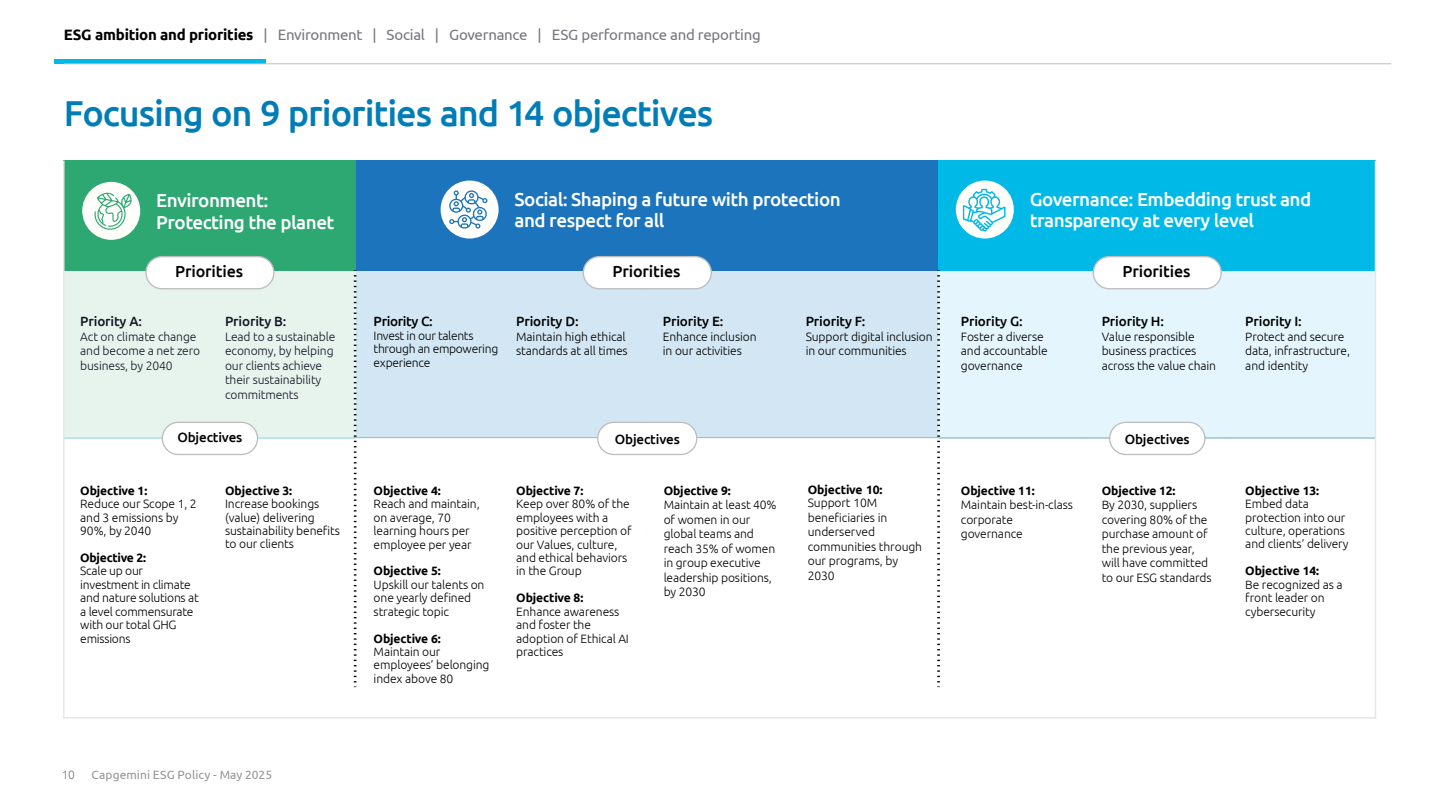
<style>
.page{position:relative;width:1440px;height:810px;background:#fff}
.page>*{position:absolute;margin:0;border:0;box-sizing:border-box;transform-origin:0 0}
.t1{font:500 36px "Ubuntu";letter-spacing:-.03em;color:#007db7}
.t2{font:500 18.75px/21.5px "Ubuntu";letter-spacing:-.025em;color:#fff}
.t3{font:500 16.05px "Ubuntu";letter-spacing:-.01em;color:#000}
.t4{font:15px "Ubuntu";letter-spacing:-.015em;color:#79757f}
.t5{font:500 13.5px "Ubuntu";letter-spacing:-.01em;color:#000}
.t6{font:500 13.5px "Ubuntu";letter-spacing:-.01em;color:#151625}
.t7{font:300 12.15px/13.5px "Ubuntu";letter-spacing:-.01em;color:#000}
.t8{font:700 12.15px "Ubuntu";letter-spacing:-.01em;color:#000}
.t9{font:300 12.15px/14.5px "Ubuntu";letter-spacing:-.01em;color:#151625}
.t10{font:12px "Ubuntu";letter-spacing:.005em;color:#939598}
.t11{font:300 12px "Ubuntu";color:#77787b}
.s1{font-weight:700;color:#000}
</style>
<div class="page">
<hr style="left:55px;top:60px;width:211px;height:4px;background:#00b9e7">
<hr style="left:64px;top:63px;width:1327px;height:1px;background:#bcbec0">
<div style="left:64px;top:269px;width:292px;height:169px;background:#e6f4ed"></div>
<div style="left:356px;top:270px;width:583px;height:168px;background:#d2e7f3"></div>
<div style="left:939px;top:271px;width:437px;height:167px;background:#e4f5fd"></div>
<div style="left:64px;top:160px;width:292px;height:111px;background:#2ea873"></div>
<div style="left:82px;top:182px;width:58px;height:58px;background:#fffefa;border-radius:50%"></div>
<div style="left:356px;top:160px;width:583px;height:111px;background:#1c75bc"></div>
<div style="left:939px;top:160px;width:437px;height:111px;background:#00b9e7"></div>
<div style="left:441px;top:181px;width:58px;height:58px;background:#fffefa;border-radius:50%"></div>
<div style="left:956px;top:181px;width:58px;height:58px;background:#fffefa;border-radius:50%"></div>
<svg style="left:94px;top:192px;width:38px;height:42px"></svg>
<svg style="left:449px;top:190px;width:39px;height:39px"></svg>
<svg style="left:963px;top:189px;width:42px;height:43px"></svg>
<hr style="left:64px;top:438px;width:292px;height:1px;background:#93d8ec">
<hr style="left:354px;top:437px;width:585px;height:1px;background:#8dbad8">
<hr style="left:939px;top:438px;width:437px;height:1px;background:#84aaaf">
<div style="left:598px;top:422px;width:99px;height:32px;background:#fff;border-radius:16px"></div>
<div style="left:597px;top:422px;width:100px;height:33px;border:1px solid #bcbec0;border-radius:16px"></div>
<div style="left:1110px;top:422px;width:95px;height:32px;background:#fff;border-radius:16px"></div>
<div style="left:1109px;top:422px;width:97px;height:33px;border:1px solid #bcbec0;border-radius:16px"></div>
<div style="left:583px;top:257px;width:128px;height:32px;background:#fff;border-radius:16px"></div>
<div style="left:583px;top:256px;width:129px;height:33px;border:1px solid #bcbec0;border-radius:16px"></div>
<div style="left:1093px;top:257px;width:128px;height:32px;background:#fff;border-radius:16px"></div>
<div style="left:1093px;top:256px;width:129px;height:33px;border:1px solid #bcbec0;border-radius:16px"></div>
<div style="left:162px;top:422px;width:96px;height:32px;background:#fff;border-radius:16px"></div>
<div style="left:162px;top:422px;width:96px;height:33px;border:1px solid #bcbec0;border-radius:16px"></div>
<div style="left:146px;top:257px;width:128px;height:32px;background:#fff;border-radius:16px"></div>
<div style="left:145px;top:256px;width:130px;height:33px;border:1px solid #bcbec0;border-radius:16px"></div>
<svg style="left:354px;top:270px;width:2px;height:417px"></svg>
<svg style="left:937px;top:270px;width:3px;height:417px"></svg>
<hr style="left:63px;top:161px;width:2px;height:558px;background:#e6e7e8">
<hr style="left:64px;top:717px;width:1311px;height:2px;background:#e6e7e8">
<hr style="left:1375px;top:161px;width:1px;height:558px;background:#e6e7e8">
<p class="t4" style="left:64px;top:26px;width:698px"><span class="s1">ESG ambition and priorities</span> | Environment | Social | Governance | ESG performance and reporting</p>
<h1 class="t1" style="left:64px;top:91px;width:651px">Focusing on 9 priorities and 14 objectives</h1>
<h2 class="t2" style="left:156px;top:189px;width:180px">Environment:<br>Protecting the planet</h2>
<h2 class="t2" style="left:515px;top:188px;width:328px">Social: Shaping a future with protection and respect for all</h2>
<h2 class="t2" style="left:1030px;top:188px;width:283px">Governance: Embedding trust and transparency at every level</h2>
<h3 class="t3" style="left:175px;top:262px;width:69px">Priorities</h3>
<p class="t6" style="left:80px;top:313px;width:63px">Priority A:</p>
<p class="t9" style="left:80px;top:329px;width:121px">Act on climate change and become a net zero business, by 2040</p>
<p class="t6" style="left:225px;top:313px;width:63px">Priority B:</p>
<p class="t9" style="left:225px;top:329px;width:112px">Lead to a sustainable economy, by helping our clients achieve their sustainability commitments</p>
<p class="t5" style="left:177px;top:429px;width:67px">Objectives</p>
<p class="t8" style="left:80px;top:483px;width:69px">Objective 1:</p>
<p class="t7" style="left:80px;top:497px;width:118px">Reduce our Scope 1, 2 and 3 emissions by<br>90%, by 2040</p>
<p class="t8" style="left:80px;top:550px;width:67px">Objective 2:</p>
<p class="t7" style="left:80px;top:564px;width:120px">Scale up our investment in climate and nature solutions at a level commensurate with our total GHG emissions</p>
<p class="t8" style="left:225px;top:483px;width:69px">Objective 3:</p>
<p class="t7" style="left:225px;top:497px;width:116px">Increase bookings (value) delivering sustainability benefits to our clients</p>
<p class="t11" style="left:62px;top:767px;width:15px">10</p>
<p class="t10" style="left:92px;top:767px;width:182px">Capgemini ESG Policy - May 2025</p>
<p class="t5" style="left:374px;top:313px;width:61px">Priority C:</p>
<p class="t7" style="left:374px;top:328px;width:126px">Invest in our talents through an empowering experience</p>
<h3 class="t3" style="left:613px;top:262px;width:69px">Priorities</h3>
<h3 class="t3" style="left:1123px;top:262px;width:69px">Priorities</h3>
<p class="t5" style="left:516px;top:313px;width:64px">Priority D:</p>
<p class="t7" style="left:516px;top:329px;width:113px;line-height:14.5px">Maintain high ethical standards at all times</p>
<p class="t5" style="left:663px;top:313px;width:62px">Priority E:</p>
<p class="t7" style="left:663px;top:329px;width:95px;line-height:14.5px">Enhance inclusion in our activities</p>
<p class="t5" style="left:806px;top:313px;width:61px">Priority F:</p>
<p class="t7" style="left:806px;top:329px;width:128px;line-height:14.5px">Support digital inclusion in our communities</p>
<p class="t5" style="left:961px;top:313px;width:63px">Priority G:</p>
<p class="t7" style="left:961px;top:329px;width:88px;line-height:14.5px">Foster a diverse and accountable governance</p>
<p class="t5" style="left:1102px;top:313px;width:64px">Priority H:</p>
<p class="t7" style="left:1102px;top:329px;width:116px;line-height:14.5px">Value responsible business practices across the value chain</p>
<p class="t8" style="left:374px;top:483px;width:69px">Objective 4:</p>
<p class="t7" style="left:374px;top:497px;width:107px">Reach and maintain, on average, 70 learning hours per employee per year</p>
<p class="t8" style="left:374px;top:564px;width:69px">Objective 5:</p>
<p class="t7" style="left:374px;top:577px;width:112px">Upskill our talents on one yearly defined strategic topic</p>
<p class="t8" style="left:374px;top:631px;width:69px">Objective 6:</p>
<p class="t7" style="left:374px;top:645px;width:117px">Maintain our employees’ belonging index above 80</p>
<p class="t5" style="left:615px;top:430px;width:67px">Objectives</p>
<p class="t5" style="left:1125px;top:430px;width:67px">Objectives</p>
<p class="t8" style="left:516px;top:483px;width:69px">Objective 7:</p>
<p class="t7" style="left:516px;top:497px;width:117px">Keep over 80% of the employees with a positive perception of our Values, culture, and ethical behaviors in the Group</p>
<p class="t8" style="left:516px;top:591px;width:69px">Objective 8:</p>
<p class="t7" style="left:516px;top:604px;width:114px">Enhance awareness and foster the adoption of Ethical AI practices</p>
<p class="t8" style="left:664px;top:483px;width:69px">Objective 9:</p>
<p class="t7" style="left:664px;top:497px;width:115px;line-height:14.5px">Maintain at least 40% of women in our global teams and reach 35% of women in group executive leadership positions, by 2030</p>
<p class="t8" style="left:808px;top:483px;width:76px">Objective 10:</p>
<p class="t7" style="left:808px;top:496px;width:116px;line-height:14.4px">Support 10M beneficiaries in underserved communities through our programs, by<br>2030</p>
<p class="t8" style="left:961px;top:483px;width:75px">Objective 11:</p>
<p class="t7" style="left:961px;top:497px;width:114px;line-height:14.5px">Maintain best-in-class corporate governance</p>
<p class="t8" style="left:1102px;top:483px;width:75px">Objective 12:</p>
<p class="t7" style="left:1102px;top:497px;width:111px;line-height:14.5px">By 2030, suppliers covering 80% of the purchase amount of the previous year, will have committed to our ESG standards</p>
<p class="t5" style="left:1245px;top:313px;width:58px">Priority I:</p>
<p class="t7" style="left:1245px;top:329px;width:106px;line-height:14.5px">Protect and secure data, infrastructure, and identity</p>
<p class="t8" style="left:1245px;top:483px;width:75px">Objective 13:</p>
<p class="t7" style="left:1245px;top:497px;width:105px">Embed data protection into our culture, operations and clients’ delivery</p>
<p class="t8" style="left:1245px;top:564px;width:75px">Objective 14:</p>
<p class="t7" style="left:1245px;top:577px;width:99px">Be recognized as a front leader on cybersecurity</p>
</div>
